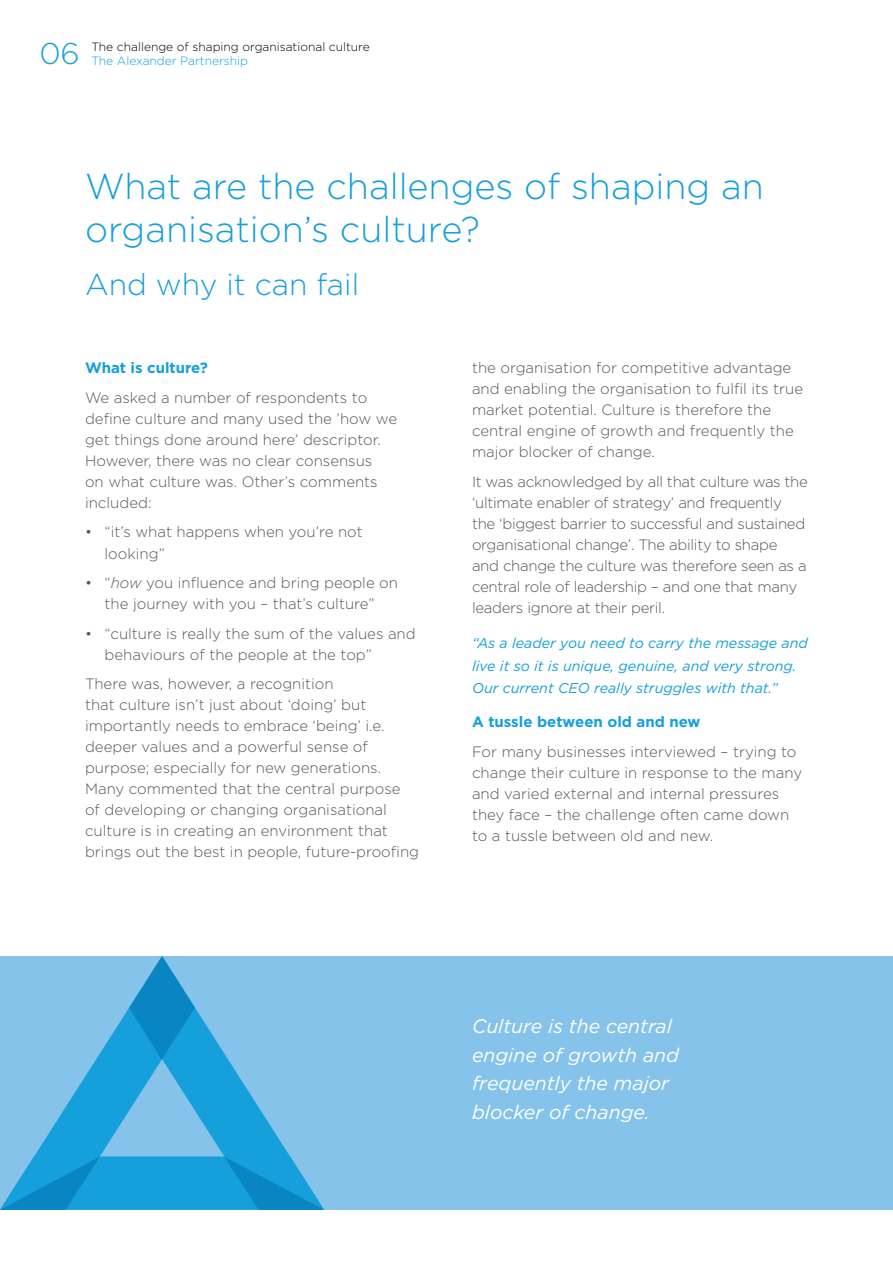
<style>
.page{position:relative;width:893px;height:1263px;background:#fff}
.page>*{position:absolute;margin:0;border:0;box-sizing:border-box;transform-origin:0 0}
.t1{font:300 36px/43.2px "Gotham";color:#159fdb}
.t2{font:300 30px "Gotham";color:#159fdb}
.t3{font:italic 19.5px/28.5px "Gotham";color:#fff}
.t4{font:300 15px/21px "Gotham";color:#575756}
.t5{font:300 15px/21px "Gotham";letter-spacing:-.02em;color:#575756}
.t6{font:700 15px "Gotham";color:#159fdb}
.t7{font:italic 14.25px/22.5px "Gotham";color:#159fdb}
.t8{font:300 12px "Gotham";color:#000}
.t9{font:300 12px "Gotham";color:#159fdb}
.s1{font-style:italic}
</style>
<div class="page">
<div style="left:0;top:956px;width:893px;height:254px;background:#86c3eb"></div>
<svg style="left:34px;top:1008px;width:95px;height:148px"></svg>
<svg style="left:129px;top:1008px;width:161px;height:148px"></svg>
<svg style="left:129px;top:956px;width:66px;height:103px"></svg>
<svg style="left:0;top:1156px;width:324px;height:54px;background:#1e9dd7"></svg>
<h2 class="t2" style="left:39px;top:34px;width:42px">06</h2>
<p class="t8" style="left:91px;top:39px;width:280px">The challenge of shaping organisational culture</p>
<p class="t9" style="left:91px;top:53px;width:158px">The Alexander Partnership</p>
<h1 class="t1" style="left:85px;top:164px;width:680px">What are the challenges of shaping an organisation’s culture?</h1>
<h2 class="t2" style="left:85px;top:266px;width:276px">And why it can fail</h2>
<p class="t6" style="left:85px;top:358px;width:124px">What is culture?</p>
<p class="t4" style="left:85px;top:387px;width:314px">We asked a number of respondents to define culture and many used the ’how we get things done around here’ descriptor.<br>However, there was no clear consensus<br>on what culture was. Other’s comments included:</p>
<p class="t4" style="left:105px;top:521px;width:260px;text-indent:-20px">• “it’s what happens when you’re not looking”</p>
<p class="t4" style="left:85px;top:572px;width:315px;text-align:center">• “<span class="s1">how</span> you influence and bring people on the journey with you – that’s culture”</p>
<p class="t4" style="left:105px;top:622px;width:313px;text-indent:-20px">• “culture is really the sum of the values and behaviours of the people at the top”</p>
<p class="t4" style="left:85px;top:673px;width:336px">There was, however, a recognition<br>that culture isn’t just about ‘doing’ but importantly needs to embrace ‘being’ i.e. deeper values and a powerful sense of purpose; especially for new generations.<br>Many commented that the central purpose of developing or changing organisational culture is in creating an environment that brings out the best in people, future-proofing</p>
<p class="t4" style="left:472px;top:357px;width:333px">the organisation for competitive advantage and enabling the organisation to fulfil its true market potential. Culture is therefore the central engine of growth and frequently the major blocker of change.</p>
<p class="t5" style="left:472px;top:471px;width:337px">It was acknowledged by all that culture was the ‘ultimate enabler of strategy’ and frequently the ‘biggest barrier to successful and sustained organisational change’. The ability to shape and change the culture was therefore seen as a central role of leadership – and one that many leaders ignore at their peril.</p>
<p class="t7" style="left:472px;top:632px;width:337px">“As a leader you need to carry the message and live it so it is unique, genuine, and very strong.<br>Our current CEO really struggles with that.”</p>
<p class="t6" style="left:472px;top:712px;width:230px">A tussle between old and new</p>
<p class="t4" style="left:472px;top:740px;width:332px">For many businesses interviewed – trying to change their culture in response to the many and varied external and internal pressures they face – the challenge often came down to a tussle between old and new.</p>
<h3 class="t3" style="left:472px;top:1012px;width:209px">Culture is the central engine of growth and frequently the major blocker of change.</h3>
</div>
